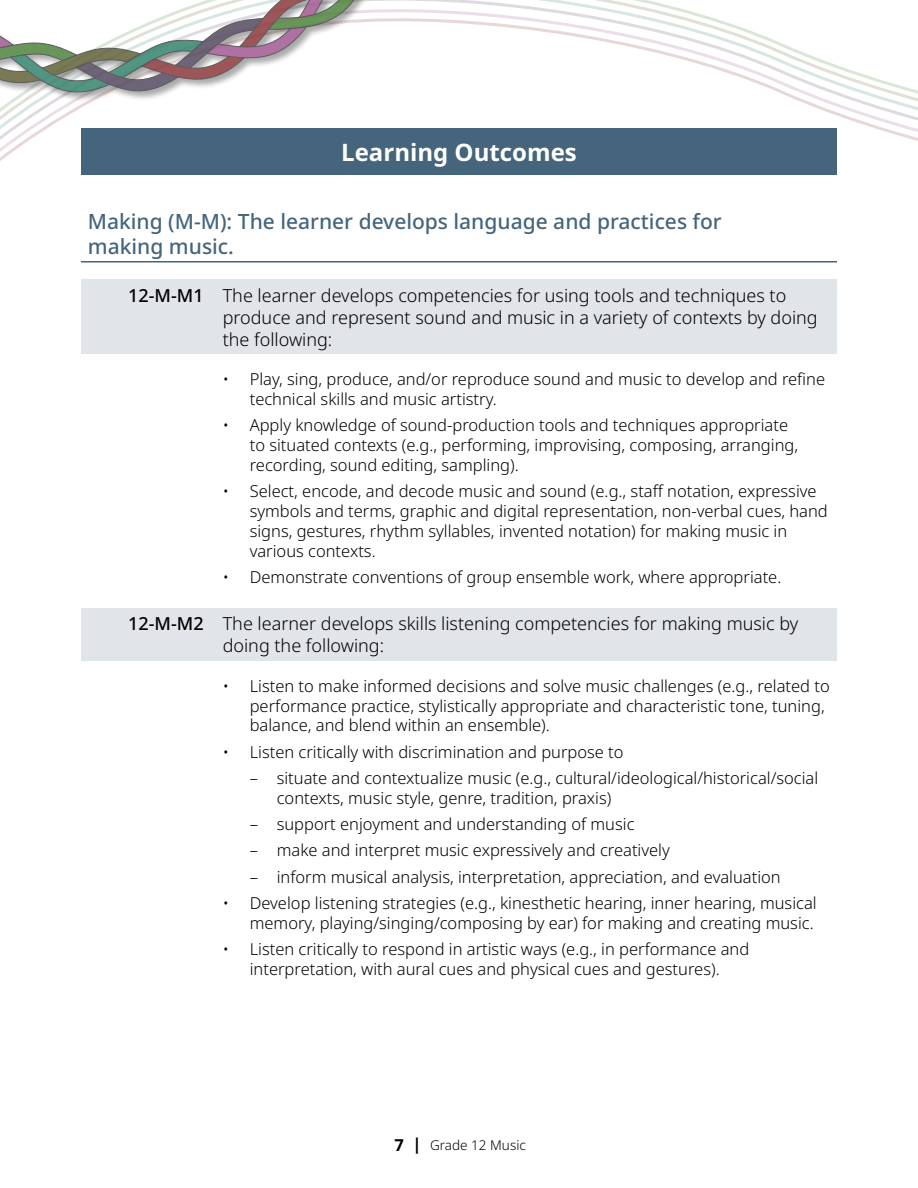
<style>
.page{position:relative;width:918px;height:1188px;background:#fff}
.page>*{position:absolute;margin:0;border:0;box-sizing:border-box;transform-origin:0 0}
.H2_White{font:700 24px "Noto Sans";color:#fff}
.Header_Outcomes{font:500 21px/25.2px "Noto Sans";color:#45657d}
.GLO_arts{font:300 18px/21.6px "Noto Sans";color:#000}
.t1{font:300 16.5px/19.8px "Noto Sans";color:#000}
.t2{font:300 13.5px "Noto Sans";color:#000}
.s1{font-weight:500}
.s2{font-weight:700;font-size:16.5px}
</style>
<div class="page">
<svg style="left:0;top:0;width:918px;height:175px"></svg>
<div style="left:0;top:0;width:515px;height:102px;background:#000;opacity:.4"></div>
<svg style="left:0;top:0;width:407px;height:96px"></svg>
<div style="left:81px;top:128px;width:756px;height:46px;background:#45657d"></div>
<hr style="left:81px;top:261px;width:756px;height:2px;background:#45657d">
<div style="left:81px;top:280px;width:756px;height:74px;background:#e1e4e8"></div>
<div style="left:81px;top:608px;width:756px;height:53px;background:#e1e4e8"></div>
<h2 class="H2_White" style="left:341px;top:135px;width:237px">Learning Outcomes</h2>
<h3 class="Header_Outcomes" style="left:88px;top:209px;width:636px">Making (M-M): The learner develops language and practices for making music.</h3>
<h4 class="GLO_arts" style="left:223px;top:285px;width:596px;text-indent:-94px"><span class="s1">12-M-M1</span> The learner develops competencies for using tools and techniques to produce and represent sound and music in a variety of contexts by doing the following:</h4>
<p class="t1" style="left:250px;top:370px;width:577px;text-indent:-27px">• Play, sing, produce, and/or reproduce sound and music to develop and refine technical skills and music artistry.</p>
<p class="t1" style="left:250px;top:416px;width:550px;text-indent:-27px">• Apply knowledge of sound-production tools and techniques appropriate to situated contexts (e.g., performing, improvising, composing, arranging, recording, sound editing, sampling).</p>
<p class="t1" style="left:250px;top:482px;width:580px;text-indent:-27px">• Select, encode, and decode music and sound (e.g., staff notation, expressive symbols and terms, graphic and digital representation, non-verbal cues, hand signs, gestures, rhythm syllables, invented notation) for making music in various contexts.</p>
<p class="t1" style="left:223px;top:567px;width:560px">• Demonstrate conventions of group ensemble work, where appropriate.</p>
<h4 class="GLO_arts" style="left:223px;top:614px;width:577px;text-indent:-94px"><span class="s1">12-M-M2</span> The learner develops skills listening competencies for making music by doing the following:</h4>
<p class="t1" style="left:250px;top:676px;width:582px;text-indent:-27px">• Listen to make informed decisions and solve music challenges (e.g., related to performance practice, stylistically appropriate and characteristic tone, tuning, balance, and blend within an ensemble).</p>
<p class="t1" style="left:223px;top:742px;width:402px">• Listen critically with discrimination and purpose to</p>
<p class="t1" style="left:277px;top:769px;width:543px;text-indent:-27px">– situate and contextualize music (e.g., cultural/ideological/historical/social contexts, music style, genre, tradition, praxis)</p>
<p class="t1" style="left:250px;top:815px;width:386px">– support enjoyment and understanding of music</p>
<p class="t1" style="left:250px;top:841px;width:422px">– make and interpret music expressively and creatively</p>
<p class="t1" style="left:250px;top:867px;width:533px">– inform musical analysis, interpretation, appreciation, and evaluation</p>
<p class="t1" style="left:223px;top:893px;width:595px;text-align:right">• Develop listening strategies (e.g., kinesthetic hearing, inner hearing, musical memory, playing/singing/composing by ear) for making and creating music.</p>
<p class="t1" style="left:223px;top:940px;width:528px;text-align:center">• Listen critically to respond in artistic ways (e.g., in performance and interpretation, with aural cues and physical cues and gestures).</p>
<p class="t2" style="left:394px;top:1135px;width:133px"><span class="s2">7 |</span> Grade 12 Music</p>
</div>
